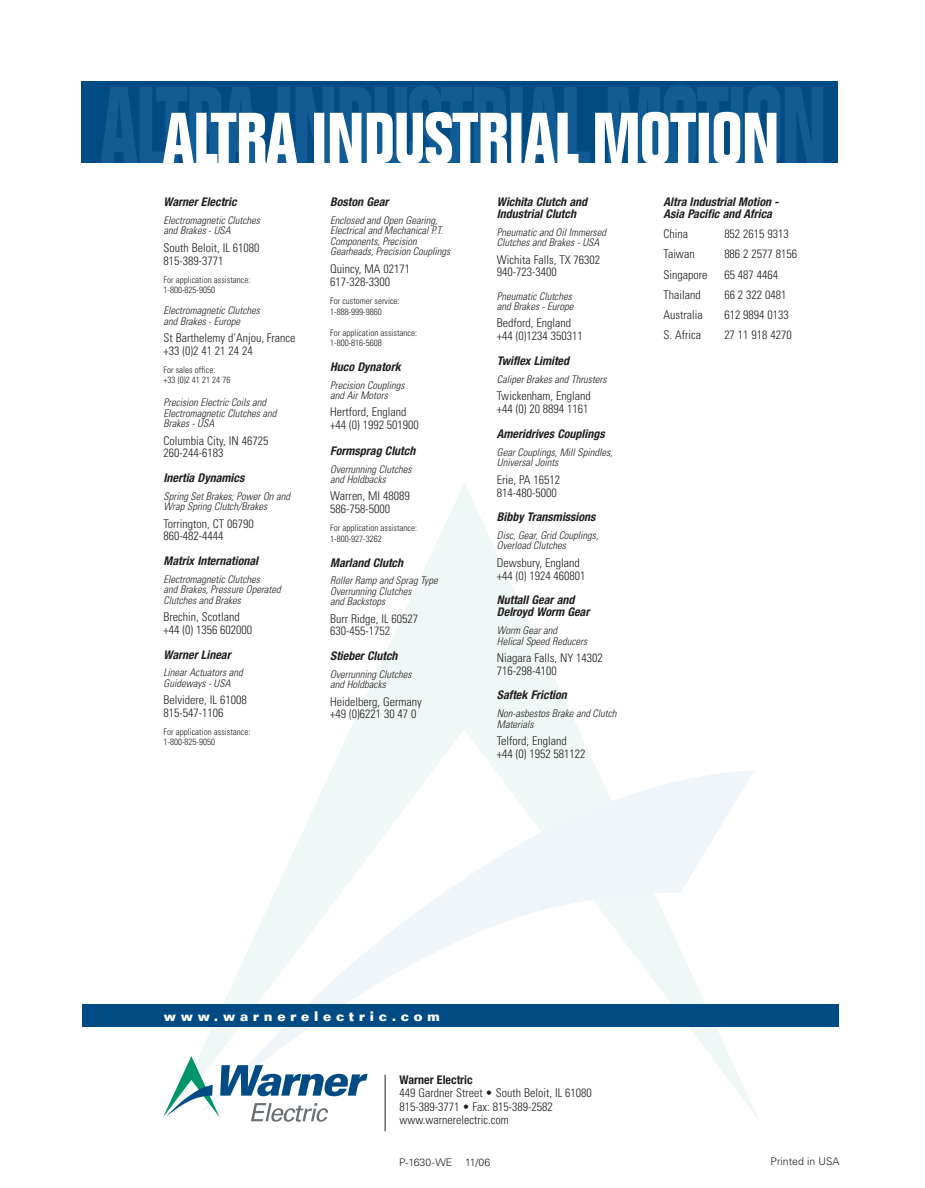
<style>
.page{position:relative;width:925px;height:1188px;background:#fff}
.page>*{position:absolute;margin:0;border:0;box-sizing:border-box;transform-origin:0 0}
.t1{font:700 13.5px "Folio";letter-spacing:.345em;color:#fff}
.t2{font:300 condensed 12px/12.8px "Univers";color:#231f20}
.t3{font:italic 700 condensed 12px/12px "Helvetica Neue";color:#231f20}
.t4{font:700 condensed 12px "Helvetica Neue";color:#231f20}
.t5{font:italic 300 condensed 10.5px/10.5px "Univers";color:#231f20}
.t6{font:300 10.5px "Univers";color:#231f20}
.t7{font:300 condensed 9px/10.5px "Univers";color:#231f20}
</style>
<div class="page">
<svg style="left:169px;top:483px;width:590px;height:635px"></svg>
<svg style="left:192px;top:770px;width:562px;height:351px"></svg>
<div style="left:81px;top:81px;width:756px;height:81px;background:#004b84"></div>
<img style="left:100px;top:85px;width:723px;height:77px">
<img style="left:163px;top:112px;width:613px;height:50px">
<div style="left:83px;top:1005px;width:756px;height:22px;background:#004b84"></div>
<hr style="left:385px;top:1075px;width:1px;height:56px;background:#231f20">
<svg style="left:163px;top:1056px;width:204px;height:66px"></svg>
<p class="t3" style="left:164px;top:197px;width:75px">Warner Electric</p>
<p class="t5" style="left:164px;top:216px;width:98px">Electromagnetic Clutches and Brakes - USA</p>
<p class="t2" style="left:164px;top:242px;width:98px">South Beloit, IL 61080<br>815-389-3771</p>
<p class="t7" style="left:164px;top:275px;width:88px">For application assistance:<br>1-800-825-9050</p>
<p class="t5" style="left:164px;top:306px;width:98px">Electromagnetic Clutches and Brakes - Europe</p>
<p class="t2" style="left:164px;top:332px;width:134px">St Barthelemy d’Anjou, France +33 (0)2 41 21 24 24</p>
<p class="t7" style="left:164px;top:365px;width:68px">For sales office:<br>+33 (0)2 41 21 24 76</p>
<p class="t5" style="left:164px;top:398px;width:114px">Precision Electric Coils and<br>Electromagnetic Clutches and<br>Brakes - USA</p>
<p class="t2" style="left:164px;top:435px;width:106px">Columbia City, IN 46725<br>260-244-6183</p>
<p class="t3" style="left:164px;top:473px;width:82px">Inertia Dynamics</p>
<p class="t5" style="left:164px;top:492px;width:128px">Spring Set Brakes; Power On and<br>Wrap Spring Clutch/Brakes</p>
<p class="t2" style="left:164px;top:518px;width:92px">Torrington, CT 06790<br>860-482-4444</p>
<p class="t3" style="left:164px;top:556px;width:96px">Matrix International</p>
<p class="t5" style="left:164px;top:575px;width:119px">Electromagnetic Clutches<br>and Brakes, Pressure Operated<br>Clutches and Brakes</p>
<p class="t2" style="left:164px;top:612px;width:90px">Brechin, Scotland +44 (0) 1356 602000</p>
<p class="t3" style="left:164px;top:650px;width:69px">Warner Linear</p>
<p class="t5" style="left:164px;top:668px;width:81px">Linear Actuators and<br>Guideways - USA</p>
<p class="t2" style="left:164px;top:695px;width:85px">Belvidere, IL 61008<br>815-547-1106</p>
<p class="t7" style="left:164px;top:727px;width:88px">For application assistance:<br>1-800-825-9050</p>
<p class="t3" style="left:330px;top:197px;width:60px">Boston Gear</p>
<p class="t5" style="left:330px;top:216px;width:121px">Enclosed and Open Gearing,<br>Electrical and Mechanical P.T.<br>Components, Precision<br>Gearheads, Precision Couplings</p>
<p class="t2" style="left:330px;top:264px;width:81px">Quincy, MA 02171<br>617-328-3300</p>
<p class="t7" style="left:330px;top:297px;width:71px">For customer service:<br>1-888-999-9860</p>
<p class="t7" style="left:330px;top:328px;width:88px">For application assistance:<br>1-800-816-5608</p>
<p class="t3" style="left:330px;top:362px;width:72px">Huco Dynatork</p>
<p class="t5" style="left:330px;top:381px;width:76px">Precision Couplings and Air Motors</p>
<p class="t2" style="left:330px;top:407px;width:90px">Hertford, England +44 (0) 1992 501900</p>
<p class="t3" style="left:330px;top:445px;width:87px">Formsprag Clutch</p>
<p class="t5" style="left:330px;top:465px;width:83px">Overrunning Clutches and Holdbacks</p>
<p class="t2" style="left:330px;top:491px;width:81px">Warren, MI 48089<br>586-758-5000</p>
<p class="t7" style="left:330px;top:524px;width:88px">For application assistance:<br>1-800-927-3262</p>
<p class="t3" style="left:330px;top:557px;width:74px">Marland Clutch</p>
<p class="t5" style="left:330px;top:576px;width:109px">Roller Ramp and Sprag Type<br>Overrunning Clutches<br>and Backstops</p>
<p class="t2" style="left:330px;top:613px;width:90px">Burr Ridge, IL 60527<br>630-455-1752</p>
<p class="t3" style="left:330px;top:651px;width:69px">Stieber Clutch</p>
<p class="t5" style="left:330px;top:670px;width:83px">Overrunning Clutches and Holdbacks</p>
<p class="t2" style="left:330px;top:696px;width:93px">Heidelberg, Germany +49 (0)6221 30 47 0</p>
<p class="t3" style="left:497px;top:197px;width:92px">Wichita Clutch and<br>Industrial Clutch</p>
<p class="t5" style="left:497px;top:228px;width:111px">Pneumatic and Oil Immersed<br>Clutches and Brakes - USA</p>
<p class="t2" style="left:497px;top:254px;width:105px">Wichita Falls, TX 76302<br>940-723-3400</p>
<p class="t5" style="left:497px;top:292px;width:78px">Pneumatic Clutches and Brakes - Europe</p>
<p class="t2" style="left:497px;top:318px;width:87px">Bedford, England +44 (0)1234 350311</p>
<p class="t3" style="left:497px;top:356px;width:74px">Twiflex Limited</p>
<p class="t5" style="left:497px;top:375px;width:111px">Caliper Brakes and Thrusters</p>
<p class="t2" style="left:497px;top:390px;width:95px">Twickenham, England +44 (0) 20 8894 1161</p>
<p class="t3" style="left:497px;top:429px;width:109px">Ameridrives Couplings</p>
<p class="t5" style="left:497px;top:448px;width:117px">Gear Couplings, Mill Spindles,<br>Universal Joints</p>
<p class="t2" style="left:497px;top:474px;width:65px">Erie, PA 16512<br>814-480-5000</p>
<p class="t3" style="left:497px;top:512px;width:100px">Bibby Transmissions</p>
<p class="t5" style="left:497px;top:531px;width:103px">Disc, Gear, Grid Couplings,<br>Overload Clutches</p>
<p class="t2" style="left:497px;top:557px;width:90px">Dewsbury, England +44 (0) 1924 460801</p>
<p class="t3" style="left:497px;top:595px;width:94px">Nuttall Gear and<br>Delroyd Worm Gear</p>
<p class="t5" style="left:497px;top:626px;width:92px">Worm Gear and<br>Helical Speed Reducers</p>
<p class="t2" style="left:497px;top:652px;width:108px">Niagara Falls, NY 14302<br>716-298-4100</p>
<p class="t3" style="left:497px;top:690px;width:72px">Saftek Friction</p>
<p class="t5" style="left:497px;top:709px;width:121px">Non-asbestos Brake and Clutch<br>Materials</p>
<p class="t2" style="left:497px;top:735px;width:90px">Telford, England +44 (0) 1952 581122</p>
<p class="t3" style="left:663px;top:197px;width:117px">Altra Industrial Motion -<br>Asia Pacific and Africa</p>
<p class="t2" style="left:663px;top:229px;width:26px">China</p>
<p class="t2" style="left:724px;top:229px;width:66px">852 2615 9313</p>
<p class="t2" style="left:663px;top:249px;width:33px">Taiwan</p>
<p class="t2" style="left:724px;top:249px;width:74px">886 2 2577 8156</p>
<p class="t2" style="left:663px;top:269px;width:45px">Singapore</p>
<p class="t2" style="left:724px;top:269px;width:55px">65 487 4464</p>
<p class="t2" style="left:663px;top:289px;width:39px">Thailand</p>
<p class="t2" style="left:724px;top:289px;width:64px">66 2 322 0481</p>
<p class="t2" style="left:663px;top:310px;width:41px">Australia</p>
<p class="t2" style="left:724px;top:310px;width:66px">612 9894 0133</p>
<p class="t2" style="left:663px;top:330px;width:39px">S. Africa</p>
<p class="t2" style="left:724px;top:330px;width:69px">27 11 918 4270</p>
<p class="t1" style="left:164px;top:1011px;width:278px">www.warnerelectric.com</p>
<p class="t4" style="left:399px;top:1075px;width:75px">Warner Electric</p>
<p class="t2" style="left:399px;top:1087px;width:194px;line-height:13.5px">449 Gardner Street • South Beloit, IL 61080<br>815-389-3771 • Fax: 815-389-2582 www.warnerelectric.com</p>
<p class="t6" style="left:399px;top:1158px;width:93px">P-1630-WE 11/06</p>
<p class="t6" style="left:770px;top:1158px;width:70px">Printed in USA</p>
</div>
